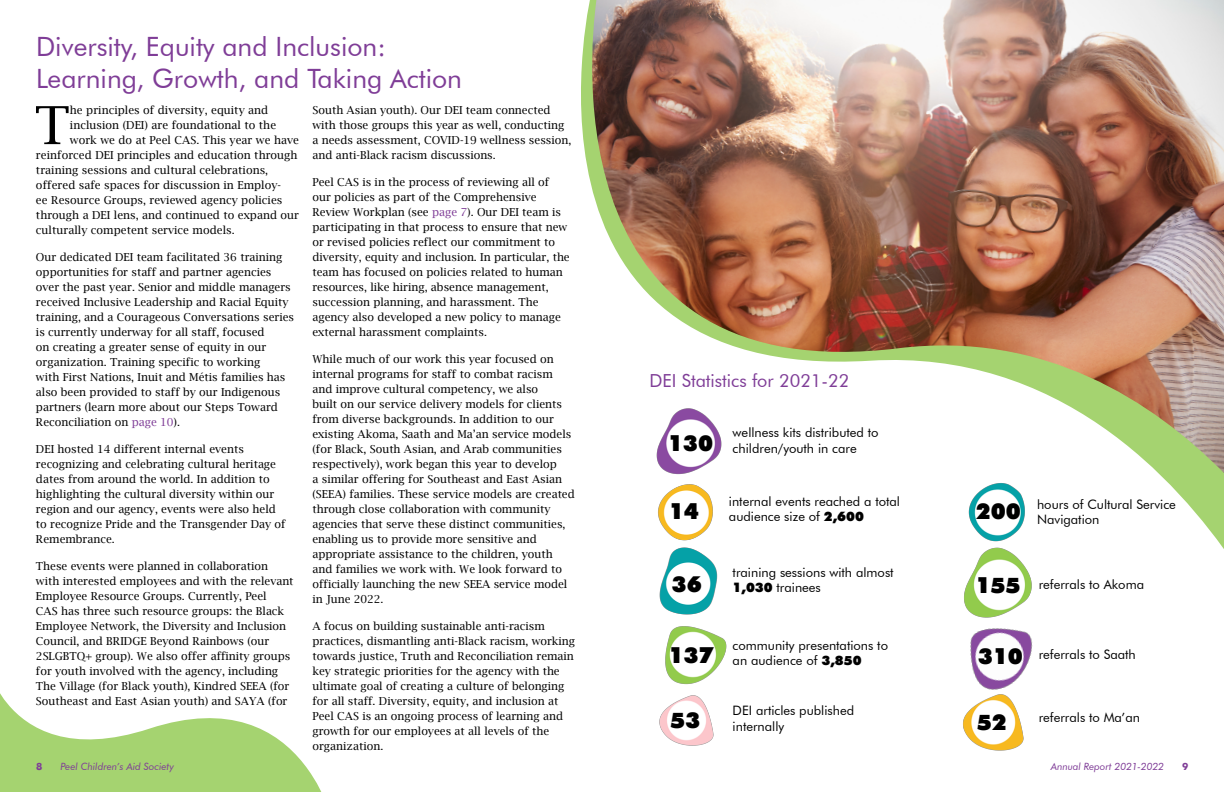
<style>
.page{position:relative;width:1224px;height:792px;background:#fff}
.page>*{position:absolute;margin:0;border:0;box-sizing:border-box;transform-origin:0 0}
.t1{font:52.5px "Lucida Bright";color:#000}
.t2{font:26.6px/31.9px "Futura BT";color:#7f3d97}
.t3{font:900 22px "Futura";color:#000}
.t4{font:18px "Futura BT";color:#7f3d97}
.t5{font:13px/15.6px "Futura BT";color:#000}
.t6{font:11px/15px "Lucida Bright";color:#000}
.t7{font:italic 10px "Futura BT";color:#7f3d97}
.t8{font:700 10px "Futura";color:#7f3d97}
.s1{color:#7f3d97}
.s2{font-family:"Futura";font-weight:900}
.s3{font-family:"Futura";font-weight:900;font-size:22px}
</style>
<div class="page">
<svg style="left:0;top:693px;width:322px;height:99px;fill:#a5d370"></svg>
<svg style="left:658px;top:473px;width:566px;height:278px"></svg>
<img style="left:581px;top:0;width:643px;height:473px">
<h2 class="t2" style="left:36px;top:31px;width:428px">Diversity, Equity and Inclusion:<br>Learning, Growth, and Taking Action</h2>
<p class="t6" style="left:312px;top:103px;width:260px">South Asian youth). Our DEI team connected with those groups this year as well, conducting a needs assessment, COVID-19 wellness session, and anti-Black racism discussions.</p>
<p class="t6" style="left:312px;top:175px;width:259px">Peel CAS is in the process of reviewing all of our policies as part of the Comprehensive Review Workplan (see <span class="s1">page 7</span>). Our DEI team is participating in that process to ensure that new or revised policies reflect our commitment to diversity, equity and inclusion. In particular, the team has focused on policies related to human resources, like hiring, absence management, succession planning, and harassment. The agency also developed a new policy to manage external harassment complaints.</p>
<p class="t6" style="left:312px;top:352px;width:264px">While much of our work this year focused on internal programs for staff to combat racism and improve cultural competency, we also<br>built on our service delivery models for clients from diverse backgrounds. In addition to our existing Akoma, Saath and Ma’an service models (for Black, South Asian, and Arab communities respectively), work began this year to develop<br>a similar offering for Southeast and East Asian (SEEA) families. These service models are created through close collaboration with community agencies that serve these distinct communities, enabling us to provide more sensitive and appropriate assistance to the children, youth and families we work with. We look forward to officially launching the new SEEA service model in June 2022.</p>
<p class="t6" style="left:312px;top:619px;width:264px">A focus on building sustainable anti-racism practices, dismantling anti-Black racism, working towards justice, Truth and Reconciliation remain key strategic priorities for the agency with the ultimate goal of creating a culture of belonging for all staff. Diversity, equity, and inclusion at Peel CAS is an ongoing process of learning and growth for our employees at all levels of the organization.</p>
<h1 class="t1" style="left:35px;top:95px;width:36px">T</h1>
<p class="t6" style="left:70px;top:103px;width:200px">he principles of diversity, equity and</p>
<p class="t6" style="left:70px;top:118px;width:208px">inclusion (DEI) are foundational to the</p>
<p class="t6" style="left:70px;top:133px;width:230px">work we do at Peel CAS. This year we have</p>
<p class="t6" style="left:36px;top:148px;width:263px">reinforced DEI principles and education through</p>
<p class="t6" style="left:36px;top:163px;width:234px">training sessions and cultural celebrations,</p>
<p class="t6" style="left:36px;top:178px;width:247px">offered safe spaces for discussion in Employ-</p>
<p class="t6" style="left:36px;top:193px;width:248px">ee Resource Groups, reviewed agency policies</p>
<p class="t6" style="left:36px;top:208px;width:265px">through a DEI lens, and continued to expand our</p>
<p class="t6" style="left:36px;top:223px;width:200px">culturally competent service models.</p>
<p class="t6" style="left:36px;top:250px;width:260px">Our dedicated DEI team facilitated 36 training opportunities for staff and partner agencies over the past year. Senior and middle managers received Inclusive Leadership and Racial Equity training, and a Courageous Conversations series is currently underway for all staff, focused<br>on creating a greater sense of equity in our organization. Training specific to working<br>with First Nations, Inuit and Métis families has also been provided to staff by our Indigenous partners (learn more about our Steps Toward Reconciliation on <span class="s1">page 10</span>).</p>
<p class="t6" style="left:36px;top:442px;width:251px">DEI hosted 14 different internal events recognizing and celebrating cultural heritage dates from around the world. In addition to highlighting the cultural diversity within our region and our agency, events were also held to recognize Pride and the Transgender Day of Remembrance.</p>
<p class="t6" style="left:36px;top:559px;width:259px">These events were planned in collaboration with interested employees and with the relevant Employee Resource Groups. Currently, Peel<br>CAS has three such resource groups: the Black Employee Network, the Diversity and Inclusion Council, and BRIDGE Beyond Rainbows (our 2SLGBTQ+ group). We also offer affinity groups for youth involved with the agency, including The Village (for Black youth), Kindred SEEA (for Southeast and East Asian youth) and SAYA (for</p>
<p class="t8" style="left:36px;top:759px;width:8px">8</p>
<p class="t7" style="left:61px;top:760px;width:115px">Peel Children’s Aid Society</p>
<h3 class="t4" style="left:649px;top:369px;width:202px">DEI Statistics for 2021-22</h3>
<h3 class="t3" style="left:668px;top:428px;width:47px">130</h3>
<p class="t5" style="left:733px;top:425px;width:147px">wellness kits distributed to children/youth in care</p>
<h3 class="t3" style="left:669px;top:496px;width:32px">14</h3>
<p class="t5" style="left:729px;top:493px;width:173px">internal events reached a total audience size of <span class="s2">2,600</span></p>
<h3 class="t3" style="left:672px;top:568px;width:32px">36</h3>
<p class="t5" style="left:733px;top:564px;width:163px">training sessions with almost<br><span class="s2">1,030</span> trainees</p>
<p class="t5" style="left:668px;top:637px;width:221px;text-indent:64px">community presentations to<br><sup>137</sup> an audience of <span class="s2">3,850</span></p>
<h3 class="t3" style="left:670px;top:704px;width:32px">53</h3>
<p class="t5" style="left:733px;top:703px;width:123px">DEI articles published internally</p>
<h3 class="t3" style="left:976px;top:496px;width:47px">200</h3>
<p class="t5" style="left:1037px;top:496px;width:140px">hours of Cultural Service<br>Navigation</p>
<p class="t5" style="left:975px;top:576px;width:170px"><span class="s3">155</span> referrals to Akoma</p>
<p class="t5" style="left:978px;top:646px;width:160px"><span class="s3">310</span> referrals to Saath</p>
<h3 class="t3" style="left:977px;top:706px;width:32px">52</h3>
<p class="t5" style="left:1039px;top:710px;width:103px">referrals to Ma’an</p>
<p class="t7" style="left:1051px;top:760px;width:115px">Annual Report 2021-2022</p>
<p class="t8" style="left:1182px;top:759px;width:8px">9</p>
</div>
